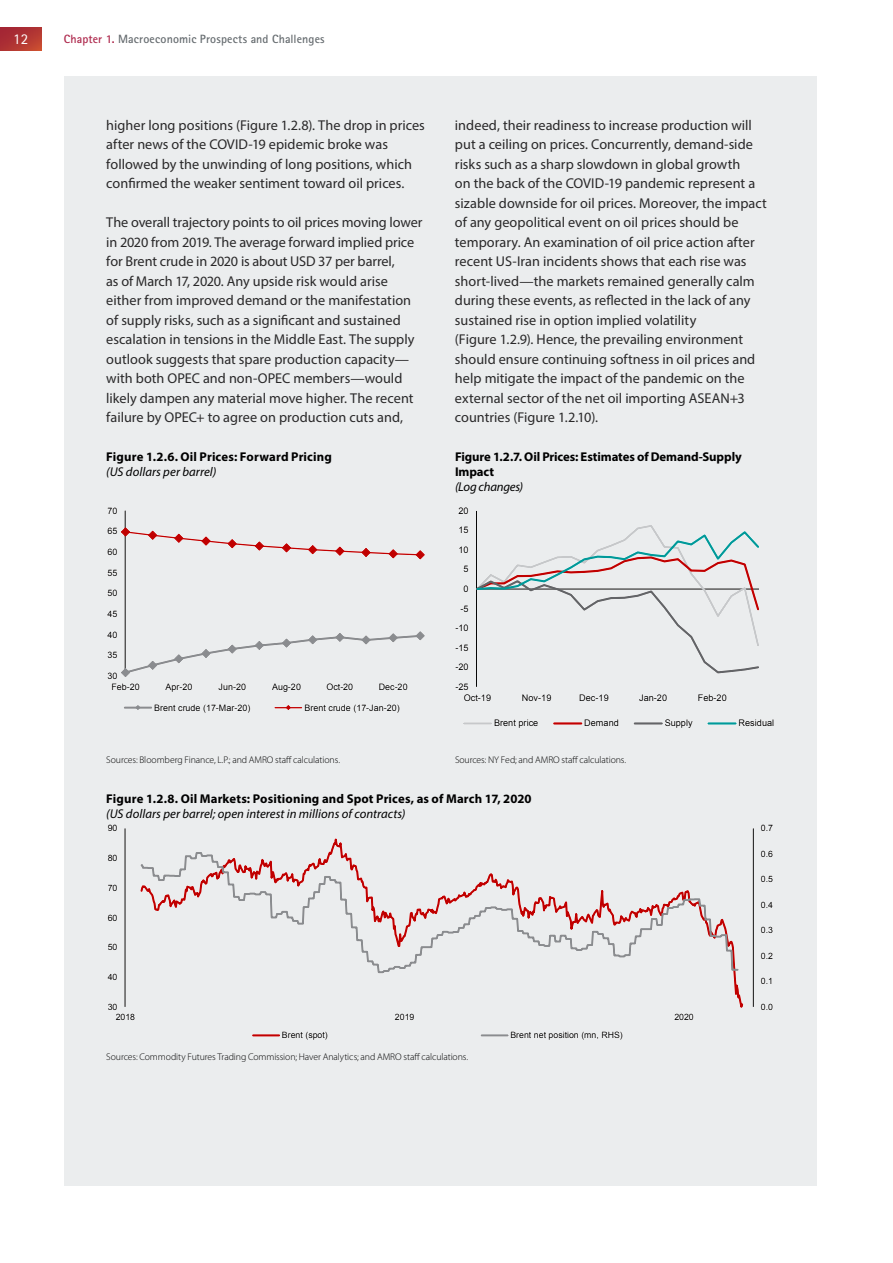
<style>
.page{position:relative;width:893px;height:1263px;background:#fff}
.page>*{position:absolute;margin:0;border:0;box-sizing:border-box;transform-origin:0 0}
.t1{font:15px "Rotis Sans Serif Std";color:#fff}
.t2{font:14.25px/19.5px "Myriad Pro";color:#292829}
.t3{font:700 12.75px/15px "Myriad Pro";letter-spacing:.005em;color:#000}
.t4{font:italic 12.75px "Myriad Pro";letter-spacing:.005em;color:#000}
.t5{font:italic 12.75px "Myriad Pro";letter-spacing:-.015em;color:#000}
.t6{font:700 12px "Rotis Sans Serif Std";letter-spacing:.01em;color:#666c70}
.t7{font:300 9.75px "Myriad Pro";letter-spacing:-.01em;color:#000}
.t8{font:9.15px "Arial";color:#000}
.t9{font:9px "Arial";color:#000}
.t10{font:8.85px "Arial";letter-spacing:-.005em;color:#000}
.t11{font:8.7px "Arial";color:#000}
.s1{color:#ae294d}
</style>
<div class="page">
<div style="left:0;top:28px;width:41px;height:23px;background:linear-gradient(to right,#a52834,#bd4132)"></div>
<div style="left:64px;top:77px;width:752px;height:1109px;background:#ebedee"></div>
<hr style="left:125px;top:510px;width:1px;height:166px;background:#000">
<svg style="left:121px;top:630px;width:304px;height:47px"></svg>
<svg style="left:121px;top:526px;width:304px;height:34px"></svg>
<hr style="left:125px;top:706px;width:26px;height:3px;background:#8a8c8f">
<svg style="left:275px;top:705px;width:27px;height:5px"></svg>
<hr style="left:476px;top:511px;width:1px;height:176px;background:#000">
<svg style="left:476px;top:525px;width:283px;height:149px"></svg>
<hr style="left:464px;top:722px;width:27px;height:2px;background:#c6c8ca">
<hr style="left:554px;top:722px;width:27px;height:2px;background:#c00000">
<hr style="left:635px;top:722px;width:27px;height:2px;background:#636467">
<hr style="left:708px;top:722px;width:28px;height:2px;background:#099">
<hr style="left:753px;top:828px;width:1px;height:179px;background:#000">
<hr style="left:125px;top:828px;width:1px;height:179px;background:#000">
<svg style="left:140px;top:851px;width:599px;height:123px"></svg>
<hr style="left:253px;top:1034px;width:26px;height:2px;background:#c00000">
<hr style="left:482px;top:1034px;width:26px;height:2px;background:#8a8c8f">
<p class="t1" style="left:13px;top:31px;width:16px">12</p>
<p class="t6" style="left:64px;top:32px;width:262px"><span class="s1">Chapter 1.</span> Macroeconomic Prospects and Challenges</p>
<p class="t2" style="left:106px;top:115px;width:320px">higher long positions (Figure 1.2.8). The drop in prices after news of the COVID-19 epidemic broke was followed by the unwinding of long positions, which confirmed the weaker sentiment toward oil prices.</p>
<p class="t2" style="left:106px;top:212px;width:318px">The overall trajectory points to oil prices moving lower in 2020 from 2019. The average forward implied price for Brent crude in 2020 is about USD 37 per barrel,<br>as of March 17, 2020. Any upside risk would arise either from improved demand or the manifestation of supply risks, such as a significant and sustained escalation in tensions in the Middle East. The supply outlook suggests that spare production capacity— with both OPEC and non-OPEC members—would likely dampen any material move higher. The recent failure by OPEC+ to agree on production cuts and,</p>
<p class="t2" style="left:455px;top:115px;width:313px">indeed, their readiness to increase production will put a ceiling on prices. Concurrently, demand-side risks such as a sharp slowdown in global growth<br>on the back of the COVID-19 pandemic represent a sizable downside for oil prices. Moreover, the impact of any geopolitical event on oil prices should be temporary. An examination of oil price action after recent US-Iran incidents shows that each rise was short-lived—the markets remained generally calm during these events, as reflected in the lack of any sustained rise in option implied volatility<br>(Figure 1.2.9). Hence, the prevailing environment should ensure continuing softness in oil prices and help mitigate the impact of the pandemic on the external sector of the net oil importing ASEAN+3 countries (Figure 1.2.10).</p>
<p class="t3" style="left:106px;top:449px;width:227px">Figure 1.2.6. Oil Prices: Forward Pricing</p>
<p class="t4" style="left:106px;top:464px;width:112px">(US dollars per barrel)</p>
<p class="t3" style="left:455px;top:449px;width:288px">Figure 1.2.7. Oil Prices: Estimates of Demand-Supply<br>Impact</p>
<p class="t5" style="left:455px;top:479px;width:70px">(Log changes)</p>
<p class="t9" style="left:107px;top:504px;width:11px">70</p>
<p class="t8" style="left:458px;top:504px;width:12px">20</p>
<p class="t9" style="left:107px;top:525px;width:11px">65</p>
<p class="t8" style="left:458px;top:524px;width:12px">15</p>
<p class="t9" style="left:107px;top:546px;width:11px">60</p>
<p class="t8" style="left:458px;top:544px;width:12px">10</p>
<p class="t9" style="left:107px;top:566px;width:11px">55</p>
<p class="t8" style="left:463px;top:563px;width:7px">5</p>
<p class="t9" style="left:107px;top:587px;width:11px">50</p>
<p class="t8" style="left:463px;top:583px;width:7px">0</p>
<p class="t9" style="left:107px;top:608px;width:11px">45</p>
<p class="t8" style="left:460px;top:602px;width:10px">-5</p>
<p class="t9" style="left:107px;top:628px;width:11px">40</p>
<p class="t8" style="left:455px;top:622px;width:15px">-10</p>
<p class="t9" style="left:107px;top:649px;width:11px">35</p>
<p class="t8" style="left:455px;top:641px;width:15px">-15</p>
<p class="t8" style="left:455px;top:661px;width:15px">-20</p>
<p class="t9" style="left:107px;top:670px;width:11px">30</p>
<p class="t9" style="left:111px;top:680px;width:30px">Feb-20</p>
<p class="t9" style="left:165px;top:680px;width:28px">Apr-20</p>
<p class="t9" style="left:219px;top:680px;width:29px">Jun-20</p>
<p class="t9" style="left:272px;top:680px;width:30px">Aug-20</p>
<p class="t9" style="left:326px;top:680px;width:28px">Oct-20</p>
<p class="t9" style="left:379px;top:680px;width:30px">Dec-20</p>
<p class="t9" style="left:154px;top:701px;width:98px">Brent crude (17-Mar-20)</p>
<p class="t9" style="left:304px;top:701px;width:97px">Brent crude (17-Jan-20)</p>
<p class="t8" style="left:455px;top:680px;width:15px">-25</p>
<p class="t8" style="left:464px;top:691px;width:29px">Oct-19</p>
<p class="t8" style="left:522px;top:691px;width:31px">Nov-19</p>
<p class="t8" style="left:579px;top:691px;width:31px">Dec-19</p>
<p class="t8" style="left:639px;top:691px;width:30px">Jan-20</p>
<p class="t8" style="left:698px;top:691px;width:31px">Feb-20</p>
<p class="t8" style="left:494px;top:717px;width:46px">Brent price</p>
<p class="t8" style="left:584px;top:717px;width:36px">Demand</p>
<p class="t8" style="left:665px;top:717px;width:30px">Supply</p>
<p class="t8" style="left:738px;top:717px;width:37px">Residual</p>
<p class="t7" style="left:106px;top:754px;width:235px">Sources: Bloomberg Finance, L.P.; and AMRO staff calculations.</p>
<p class="t7" style="left:455px;top:754px;width:173px">Sources: NY Fed; and AMRO staff calculations.</p>
<p class="t3" style="left:106px;top:791px;width:427px">Figure 1.2.8. Oil Markets: Positioning and Spot Prices, as of March 17, 2020</p>
<p class="t4" style="left:106px;top:806px;width:301px">(US dollars per barrel; open interest in millions of contracts)</p>
<p class="t10" style="left:108px;top:822px;width:11px">90</p>
<p class="t10" style="left:108px;top:852px;width:11px">80</p>
<p class="t10" style="left:108px;top:882px;width:11px">70</p>
<p class="t10" style="left:108px;top:912px;width:11px">60</p>
<p class="t11" style="left:108px;top:941px;width:11px">50</p>
<p class="t11" style="left:108px;top:971px;width:11px">40</p>
<p class="t11" style="left:108px;top:1001px;width:11px">30</p>
<p class="t11" style="left:116px;top:1011px;width:21px">2018</p>
<p class="t11" style="left:395px;top:1011px;width:21px">2019</p>
<p class="t11" style="left:674px;top:1011px;width:21px">2020</p>
<p class="t11" style="left:282px;top:1029px;width:47px">Brent (spot)</p>
<p class="t11" style="left:510px;top:1029px;width:114px">Brent net position (mn, RHS)</p>
<p class="t7" style="left:106px;top:1051px;width:363px">Sources: Commodity Futures Trading Commission; Haver Analytics; and AMRO staff calculations.</p>
<p class="t10" style="left:761px;top:822px;width:14px">0.7</p>
<p class="t11" style="left:761px;top:848px;width:14px">0.6</p>
<p class="t11" style="left:761px;top:873px;width:14px">0.5</p>
<p class="t11" style="left:761px;top:899px;width:14px">0.4</p>
<p class="t11" style="left:761px;top:924px;width:14px">0.3</p>
<p class="t11" style="left:761px;top:950px;width:14px">0.2</p>
<p class="t11" style="left:761px;top:975px;width:14px">0.1</p>
<p class="t11" style="left:761px;top:1001px;width:14px">0.0</p>
</div>
